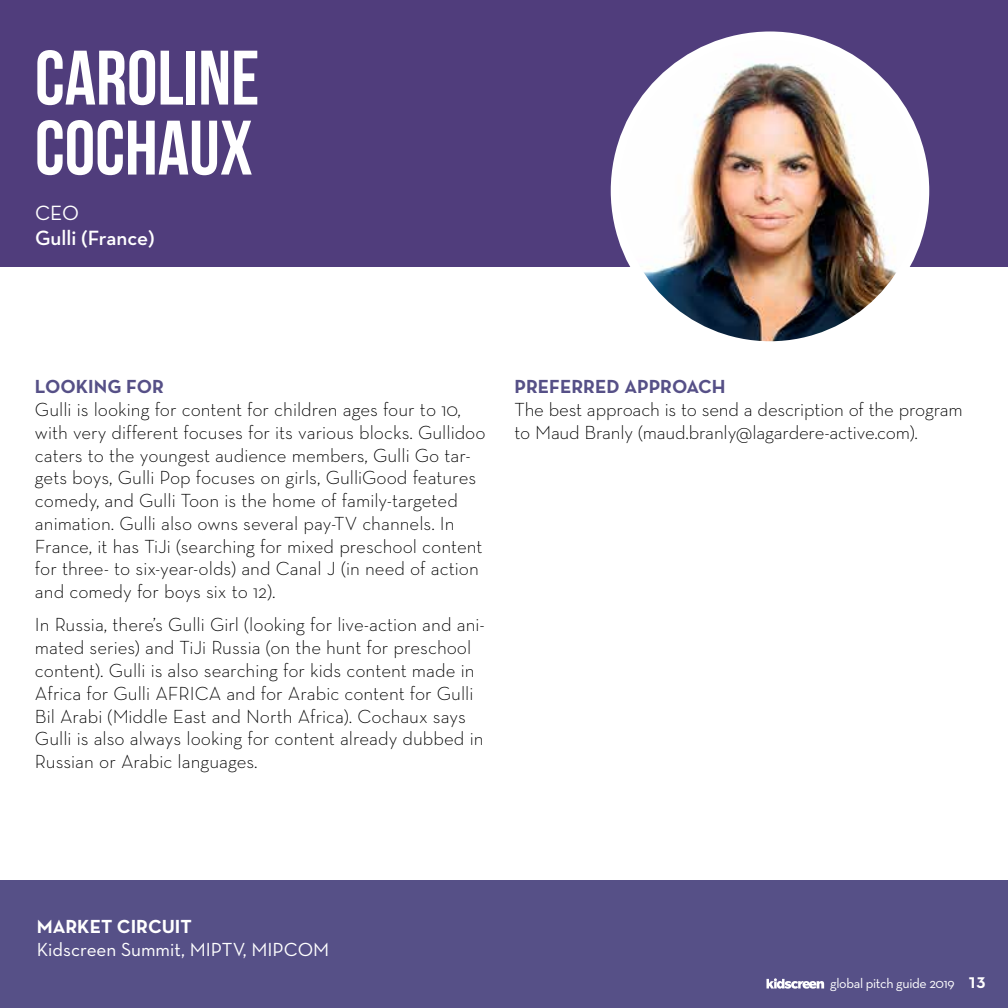
<style>
.page{position:relative;width:1008px;height:1008px;background:#fff}
.page>*{position:absolute;margin:0;border:0;box-sizing:border-box;transform-origin:0 0}
.t1{font:77px/70px "Bebas Neue";color:#fff}
.t2{font:600 21px "Neutra Text";color:#fff}
.t3{font:21px "Neutra Text";color:#fff}
.t4{font:300 19.25px/22.8px "Neutra Text";color:#000}
.t5{font:19.25px "Neutra Text";color:#fff}
.t6{font:700 19.25px "Neutra Text";color:#565087}
.t7{font:700 19.25px "Neutra Text";color:#fff}
.t8{font:14px "Neutra Text";letter-spacing:-.025em;color:#fff}
.s1{font-family:"Neutra Text TF Bold Alt";font-size:15.75px}
</style>
<div class="page">
<div style="left:0;top:0;width:1008px;height:267px;background:#503d7c"></div>
<div style="left:0;top:880px;width:1008px;height:128px;background:#565087"></div>
<svg style="left:767px;top:978px;width:57px;height:11px"></svg>
<img style="left:615px;top:36px;width:310px;height:310px;border-radius:155px">
<div style="left:611px;top:32px;width:318px;height:318px;border:9px solid #fff;border-radius:50%"></div>
<h1 class="t1" style="left:35px;top:42px;width:226px">CAROLINE<br>COCHAUX</h1>
<p class="t3" style="left:35px;top:200px;width:46px">CEO</p>
<p class="t2" style="left:35px;top:225px;width:121px">Gulli (France)</p>
<p class="t6" style="left:35px;top:375px;width:24px">LOOKING</p>
<p class="t6" style="left:126px;top:375px;width:13px">FOR</p>
<p class="t4" style="left:35px;top:398px;width:452px">Gulli is looking for content for children ages four to 10, with very different focuses for its various blocks. Gullidoo caters to the youngest audience members, Gulli Go tar&shy;gets boys, Gulli Pop focuses on girls, GulliGood features comedy, and Gulli Toon is the home of family-targeted animation. Gulli also owns several pay-TV channels. In France, it has TiJi (searching for mixed preschool content for three- to six-year-olds) and Canal J (in need of action and comedy for boys six to 12).</p>
<p class="t4" style="left:35px;top:613px;width:451px">In Russia, there’s Gulli Girl (looking for live-action and ani&shy;mated series) and TiJi Russia (on the hunt for preschool content). Gulli is also searching for kids content made in Africa for Gulli AFRICA and for Arabic content for Gulli Bil Arabi (Middle East and North Africa). Cochaux says Gulli is also always looking for content already dubbed in Russian or Arabic languages.</p>
<p class="t6" style="left:514px;top:375px;width:24px">PREFERRED</p>
<p class="t6" style="left:624px;top:375px;width:50px">APPROA</p>
<p class="t6" style="left:698px;top:375px;width:26px">CH</p>
<p class="t4" style="left:514px;top:398px;width:450px">The best approach is to send a description of the program to Maud Branly (maud.branly@lagardere-active.com).</p>
<p class="t7" style="left:37px;top:914px;width:157px">MARKET CIRCUIT</p>
<p class="t5" style="left:37px;top:937px;width:294px">Kidscreen Summit, MIPTV, MIPCOM</p>
<p class="t8" style="left:830px;top:975px;width:157px">global pitch guide 2019 <span class="s1">13</span></p>
</div>
